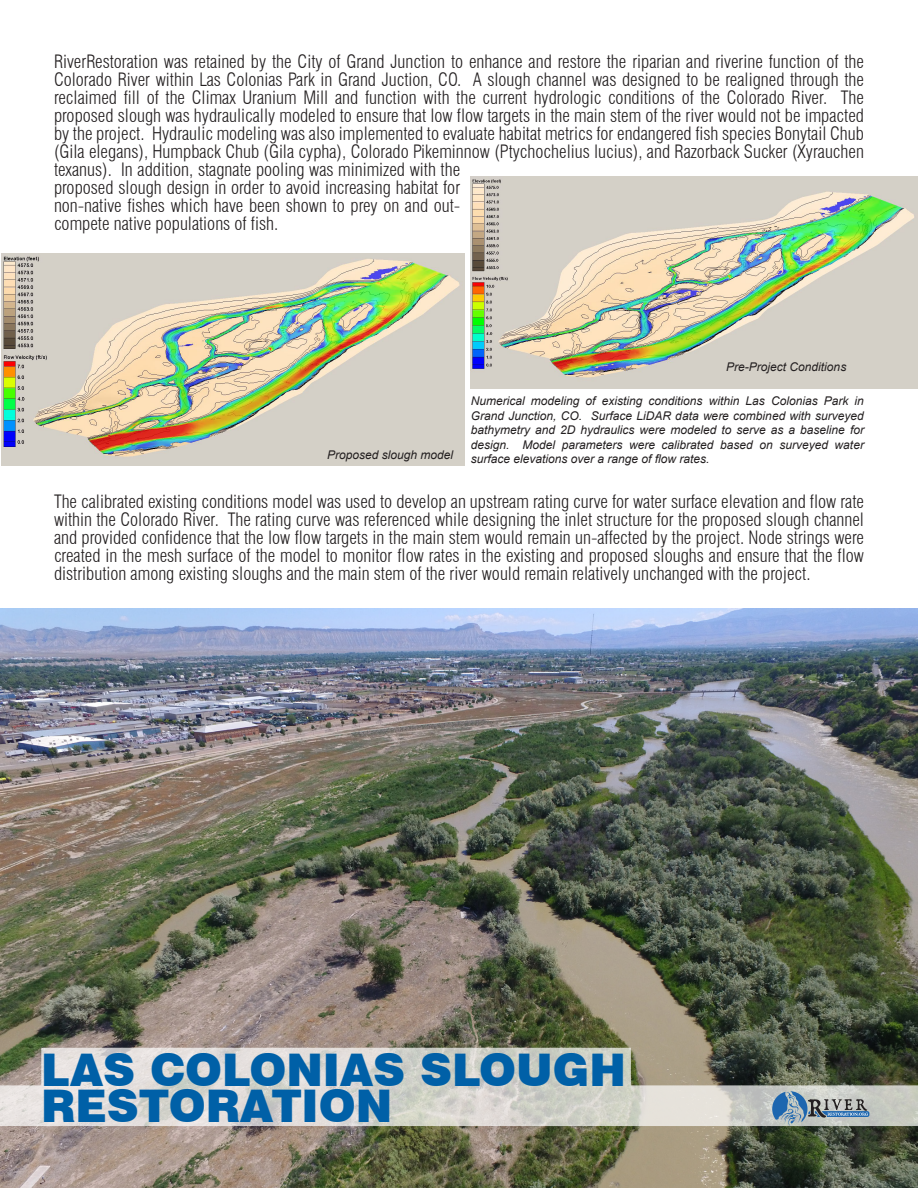
<style>
.page{position:relative;width:918px;height:1188px;background:#fff}
.page>*{position:absolute;margin:0;border:0;box-sizing:border-box;transform-origin:0 0}
.t1{font:900 45px/36px "Swiss 721 BT";color:#0060a7}
.t2{font:300 condensed 18px/18px "Swiss 721 BT";color:#231f20}
.t3{font:italic 12px/14.4px "Arial";color:#231f20;text-align:justify}
</style>
<div class="page">
<img style="left:0;top:608px;width:918px;height:580px">
<svg style="left:0;top:1048px;width:918px;height:78px;background:#c2c1b9"></svg>
<svg style="left:772px;top:1091px;width:97px;height:35px;background:#93a6b3"></svg>
<img style="left:2px;top:253px;width:463px;height:213px">
<img style="left:471px;top:176px;width:447px;height:213px">
<p class="t2" style="left:54px;top:52px;width:812px">RiverRestoration was retained by the City of Grand Junction to enhance and restore the riparian and riverine function of the Colorado River within Las Colonias Park in Grand Juction, CO. A slough channel was designed to be realigned through the reclaimed fill of the Climax Uranium Mill and function with the current hydrologic conditions of the Colorado River. The proposed slough was hydraulically modeled to ensure that low flow targets in the main stem of the river would not be impacted by the project. Hydraulic modeling was also implemented to evaluate habitat metrics for endangered fish species Bonytail Chub (Gila elegans), Humpback Chub (Gila cypha), Colorado Pikeminnow (Ptychochelius lucius), and Razorback Sucker (Xyrauchen texanus). In addition, stagnate pooling was minimized with the<br>proposed slough design in order to avoid increasing habitat for<br>non-native fishes which have been shown to prey on and out-<br>compete native populations of fish.</p>
<p class="t3" style="left:327px;top:448px;width:128px">Proposed slough model</p>
<p class="t3" style="left:726px;top:360px;width:122px">Pre-Project Conditions</p>
<p class="t3" style="left:471px;top:394px;width:395px">Numerical modeling of existing conditions within Las Colonias Park in Grand Junction, CO. Surface LiDAR data were combined with surveyed bathymetry and 2D hydraulics were modeled to serve as a baseline for design. Model parameters were calibrated based on surveyed water surface elevations over a range of flow rates.</p>
<p class="t2" style="left:54px;top:492px;width:812px;text-align:justify">The calibrated existing conditions model was used to develop an upstream rating curve for water surface elevation and flow rate within the Colorado River. The rating curve was referenced while designing the inlet structure for the proposed slough channel and provided confidence that the low flow targets in the main stem would remain un-affected by the project. Node strings were created in the mesh surface of the model to monitor flow rates in the existing and proposed sloughs and ensure that the flow distribution among existing sloughs and the main stem of the river would remain relatively unchanged with the project.</p>
<p class="t1" style="left:41px;top:1052px;width:586px">LAS COLONIAS SLOUGH<br>RESTORATION</p>
</div>
